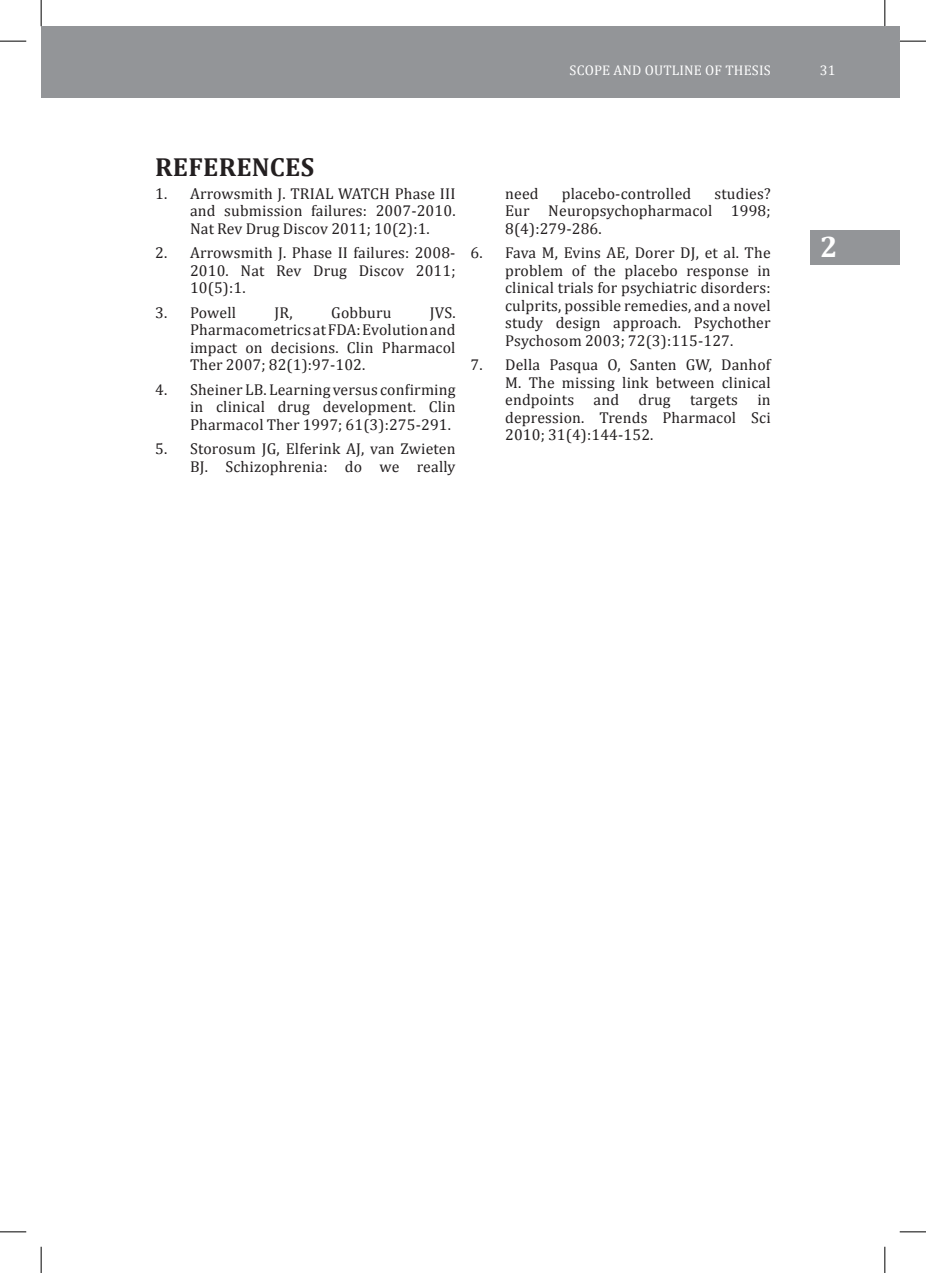
<style>
.page{position:relative;width:926px;height:1273px;background:#fff}
.page>*{position:absolute;margin:0;border:0;box-sizing:border-box;transform-origin:0 0}
.t1{font:700 29.75px "Cambria";color:#fff}
.t2{font:700 26.25px "Cambria";color:#231f20}
.t3{font:15.75px/17.5px "Cambria";letter-spacing:.01em;color:#231f20;text-align:justify}
.t4{font:14px "Cambria";letter-spacing:.01em;color:#fff}
</style>
<div class="page">
<div style="left:41px;top:26px;width:858px;height:72px;background:#939598"></div>
<div style="left:810px;top:230px;width:89px;height:34px;background:#939598"></div>
<svg style="left:0;top:41px;width:26px;height:1px"></svg>
<svg style="left:899px;top:41px;width:27px;height:1px"></svg>
<svg style="left:0;top:1231px;width:26px;height:1px"></svg>
<svg style="left:899px;top:1231px;width:27px;height:1px"></svg>
<svg style="left:41px;top:0;width:1px;height:26px"></svg>
<svg style="left:41px;top:1247px;width:1px;height:26px"></svg>
<svg style="left:884px;top:0;width:1px;height:26px"></svg>
<svg style="left:884px;top:1247px;width:1px;height:26px"></svg>
<p class="t4" style="left:569px;top:62px;width:17px">Scope</p>
<p class="t4" style="left:613px;top:62px;width:10px">and</p>
<p class="t4" style="left:644px;top:62px;width:19px">Outline</p>
<p class="t4" style="left:705px;top:62px;width:37px">of Thesis</p>
<h2 class="t2" style="left:155px;top:151px;width:35px">REFERENCES</h2>
<p class="t3" style="left:190px;top:184px;width:267px;text-indent:-35px">1. Arrowsmith J. TRIAL WATCH Phase III and submission failures: 2007-2010.<br>Nat Rev Drug Discov 2011; 10(2):1.</p>
<p class="t3" style="left:190px;top:244px;width:267px;text-indent:-35px">2. Arrowsmith J. Phase II failures: 2008- 2010. Nat Rev Drug Discov 2011; 10(5):1.</p>
<p class="t3" style="left:155px;top:303px;width:82px">3. Powell</p>
<p class="t3" style="left:274px;top:303px;width:20px">JR,</p>
<p class="t3" style="left:331px;top:303px;width:62px">Gobburu</p>
<p class="t3" style="left:190px;top:303px;width:267px;text-indent:240px">JVS.<br>Pharmacometrics at FDA: Evolution and impact on decisions. Clin Pharmacol Ther 2007; 82(1):97-102.</p>
<p class="t3" style="left:190px;top:380px;width:267px;text-indent:-35px">4. Sheiner LB. Learning versus confirming in clinical drug development. Clin Pharmacol Ther 1997; 61(3):275-291.</p>
<p class="t3" style="left:155px;top:440px;width:302px;text-align:right">5. Storosum JG, Elferink AJ, van Zwieten<br>BJ. Schizophrenia: do we really</p>
<p class="t3" style="left:505px;top:184px;width:267px;text-indent:209px">studies?<br>Eur Neuropsychopharmacol 1998; 8(4):279-286.</p>
<p class="t3" style="left:505px;top:244px;width:267px;text-indent:-35px">6. Fava M, Evins AE, Dorer DJ, et al. The problem of the placebo response in clinical trials for psychiatric disorders: culprits, possible remedies, and a novel study design approach. Psychother Psychosom 2003; 72(3):115-127.</p>
<p class="t3" style="left:505px;top:356px;width:267px;text-indent:-35px">7. Della Pasqua O, Santen GW, Danhof M. The missing link between clinical endpoints and drug targets in depression. Trends Pharmacol Sci 2010; 31(4):144-152.</p>
<p class="t3" style="left:505px;top:184px;width:35px">need</p>
<p class="t3" style="left:561px;top:184px;width:131px">placebo-controlled</p>
<p class="t4" style="left:820px;top:62px;width:17px">31</p>
<h1 class="t1" style="left:820px;top:229px;width:19px">2</h1>
</div>
